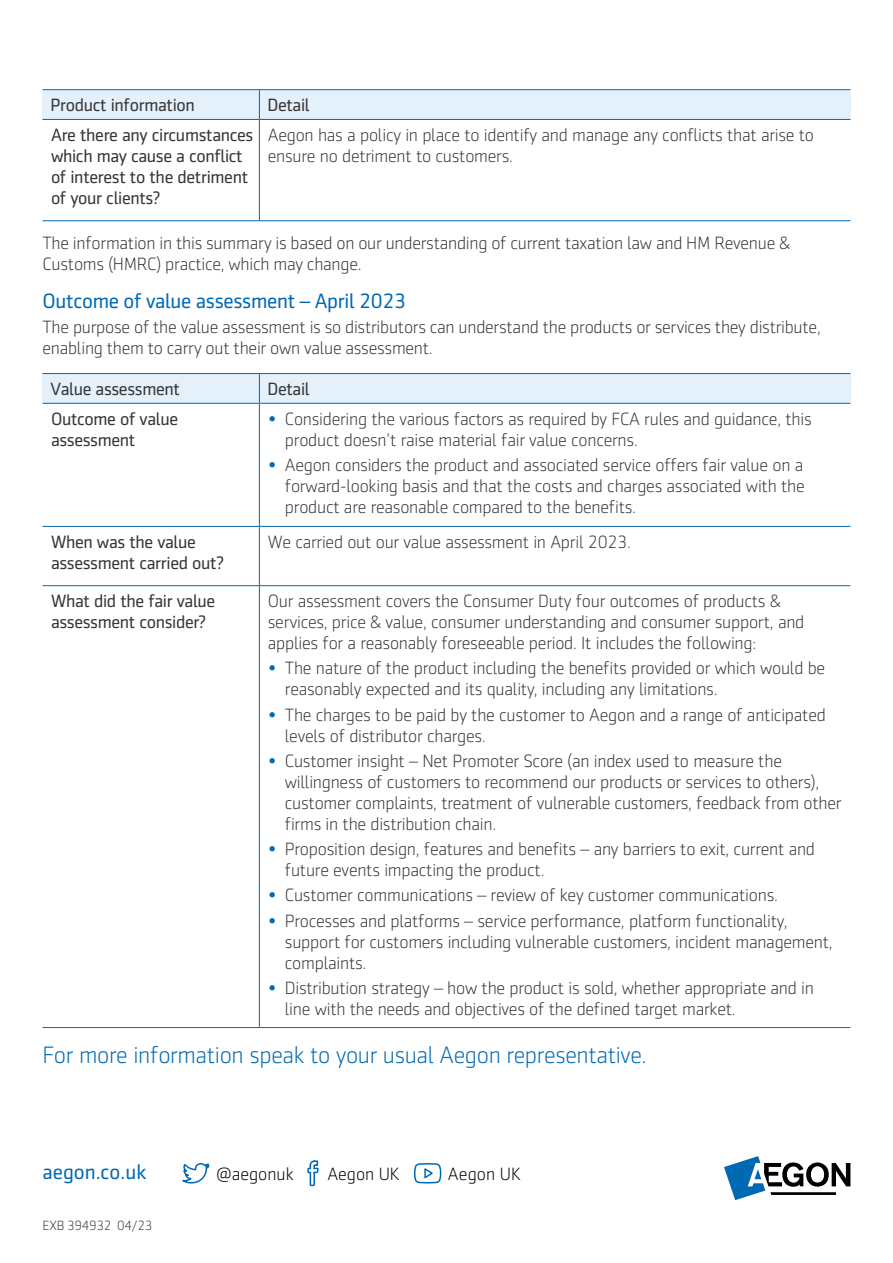
<style>
.page{position:relative;width:893px;height:1263px;background:#fff}
.page>*{position:absolute;margin:0;border:0;box-sizing:border-box;transform-origin:0 0}
.t1{font:300 24px "Sentico Sans DT";letter-spacing:-.015em;color:#0069b4}
.t2{font:21px "Sentico Sans DT";letter-spacing:-.015em;color:#0069b4}
.t3{font:300 18px/21px "Sentico Sans DT";letter-spacing:-.015em;color:#373636}
.t4{font:18px/21px "Sentico Sans DT";letter-spacing:-.02em;color:#373636}
.t5{font:300 18px "Sentico Sans DT";color:#000}
.t6{font:300 13.5px "Sentico Sans DT";letter-spacing:-.015em;color:#373636}
.s1{color:#0069b4}
</style>
<div class="page">
<hr style="left:43px;top:220px;width:216px;height:1px;background:#0069b4">
<hr style="left:259px;top:220px;width:591px;height:1px;background:#0069b4">
<div style="left:43px;top:373px;width:216px;height:30px;background:#e4f0fa"></div>
<div style="left:259px;top:373px;width:591px;height:30px;background:#e4f0fa"></div>
<hr style="left:43px;top:373px;width:216px;height:1px;background:#0069b4">
<hr style="left:259px;top:373px;width:591px;height:1px;background:#0069b4">
<svg style="left:259px;top:374px;width:1px;height:29px"></svg>
<hr style="left:259px;top:404px;width:1px;height:122px;background:#0069b4">
<hr style="left:259px;top:527px;width:1px;height:58px;background:#0069b4">
<hr style="left:259px;top:586px;width:1px;height:441px;background:#0069b4">
<hr style="left:43px;top:403px;width:216px;height:1px;background:#0069b4">
<hr style="left:43px;top:526px;width:216px;height:1px;background:#0069b4">
<hr style="left:43px;top:585px;width:216px;height:1px;background:#0069b4">
<hr style="left:43px;top:1027px;width:216px;height:1px;background:#0069b4">
<hr style="left:259px;top:403px;width:591px;height:1px;background:#0069b4">
<hr style="left:259px;top:526px;width:591px;height:1px;background:#0069b4">
<hr style="left:259px;top:585px;width:591px;height:1px;background:#0069b4">
<hr style="left:259px;top:1027px;width:591px;height:1px;background:#0069b4">
<div style="left:43px;top:90px;width:216px;height:29px;background:#e4f0fa"></div>
<div style="left:259px;top:90px;width:591px;height:29px;background:#e4f0fa"></div>
<hr style="left:43px;top:89px;width:216px;height:1px;background:#0069b4">
<hr style="left:259px;top:89px;width:591px;height:1px;background:#0069b4">
<svg style="left:259px;top:90px;width:1px;height:29px"></svg>
<hr style="left:259px;top:120px;width:1px;height:100px;background:#0069b4">
<hr style="left:43px;top:119px;width:216px;height:1px;background:#0069b4">
<hr style="left:259px;top:119px;width:591px;height:1px;background:#0069b4">
<svg style="left:182px;top:1163px;width:28px;height:21px"></svg>
<svg style="left:307px;top:1160px;width:12px;height:27px"></svg>
<svg style="left:414px;top:1164px;width:28px;height:20px"></svg>
<svg style="left:724px;top:1156px;width:126px;height:44px"></svg>
<p class="t4" style="left:51px;top:94px;width:146px">Product information</p>
<p class="t4" style="left:267px;top:94px;width:44px">Detail</p>
<p class="t4" style="left:51px;top:124px;width:204px">Are there any circumstances which may cause a conflict of interest to the detriment of your clients?</p>
<p class="t3" style="left:268px;top:124px;width:548px">Aegon has a policy in place to identify and manage any conflicts that arise to ensure no detriment to customers.</p>
<p class="t3" style="left:43px;top:232px;width:749px">The information in this summary is based on our understanding of current taxation law and HM Revenue &amp;<br>Customs (HMRC) practice, which may change.</p>
<p class="t2" style="left:43px;top:290px;width:365px">Outcome of value assessment – April 2023</p>
<p class="t3" style="left:43px;top:317px;width:780px">The purpose of the value assessment is so distributors can understand the products or services they distribute, enabling them to carry out their own value assessment.</p>
<p class="t4" style="left:51px;top:378px;width:131px">Value assessment</p>
<p class="t4" style="left:267px;top:378px;width:44px">Detail</p>
<p class="t4" style="left:51px;top:408px;width:129px">Outcome of value</p>
<p class="t3" style="left:268px;top:408px;width:545px"><span class="s1">•</span> Considering the various factors as required by FCA rules and guidance, this</p>
<p class="t4" style="left:51px;top:429px;width:86px">assessment</p>
<p class="t3" style="left:285px;top:429px;width:354px">product doesn’t raise material fair value concerns.</p>
<p class="t3" style="left:285px;top:454px;width:521px;text-align:justify;text-indent:-17px"><span class="s1">•</span> Aegon considers the product and associated service offers fair value on a forward-looking basis and that the costs and charges associated with the product are reasonable compared to the benefits.</p>
<p class="t4" style="left:51px;top:531px;width:175px">When was the value assessment carried out?</p>
<p class="t3" style="left:268px;top:531px;width:364px">We carried out our value assessment in April 2023.</p>
<p class="t4" style="left:51px;top:590px;width:166px">What did the fair value</p>
<p class="t3" style="left:268px;top:590px;width:515px">Our assessment covers the Consumer Duty four outcomes of products &amp;</p>
<p class="t4" style="left:51px;top:611px;width:157px">assessment consider?</p>
<p class="t3" style="left:268px;top:611px;width:538px">services, price &amp; value, consumer understanding and consumer support, and applies for a reasonably foreseeable period. It includes the following:</p>
<p class="t3" style="left:285px;top:658px;width:542px;text-indent:-17px"><span class="s1">•</span> The nature of the product including the benefits provided or which would be reasonably expected and its quality, including any limitations.</p>
<p class="t3" style="left:285px;top:704px;width:542px;text-indent:-17px"><span class="s1">•</span> The charges to be paid by the customer to Aegon and a range of anticipated levels of distributor charges.</p>
<p class="t3" style="left:285px;top:750px;width:558px;text-indent:-17px"><span class="s1">•</span> Customer insight – Net Promoter Score (an index used to measure the willingness of customers to recommend our products or services to others), customer complaints, treatment of vulnerable customers, feedback from other firms in the distribution chain.</p>
<p class="t3" style="left:285px;top:839px;width:532px;text-indent:-17px"><span class="s1">•</span> Proposition design, features and benefits – any barriers to exit, current and future events impacting the product.</p>
<p class="t3" style="left:268px;top:885px;width:512px"><span class="s1">•</span> Customer communications – review of key customer communications.</p>
<p class="t3" style="left:285px;top:910px;width:549px;text-indent:-17px"><span class="s1">•</span> Processes and platforms – service performance, platform functionality, support for customers including vulnerable customers, incident management, complaints.</p>
<p class="t3" style="left:285px;top:977px;width:531px;text-indent:-17px"><span class="s1">•</span> Distribution strategy – how the product is sold, whether appropriate and in line with the needs and objectives of the defined target market.</p>
<h1 class="t1" style="left:43px;top:1042px;width:606px">For more information speak to your usual Aegon representative.</h1>
<p class="t2" style="left:43px;top:1160px;width:105px">aegon.co.uk</p>
<p class="t5" style="left:216px;top:1164px;width:79px">@aegonuk</p>
<p class="t5" style="left:327px;top:1164px;width:74px">Aegon UK</p>
<p class="t5" style="left:448px;top:1164px;width:75px">Aegon UK</p>
<p class="t6" style="left:43px;top:1218px;width:111px">EXB 394932 04/23</p>
</div>
